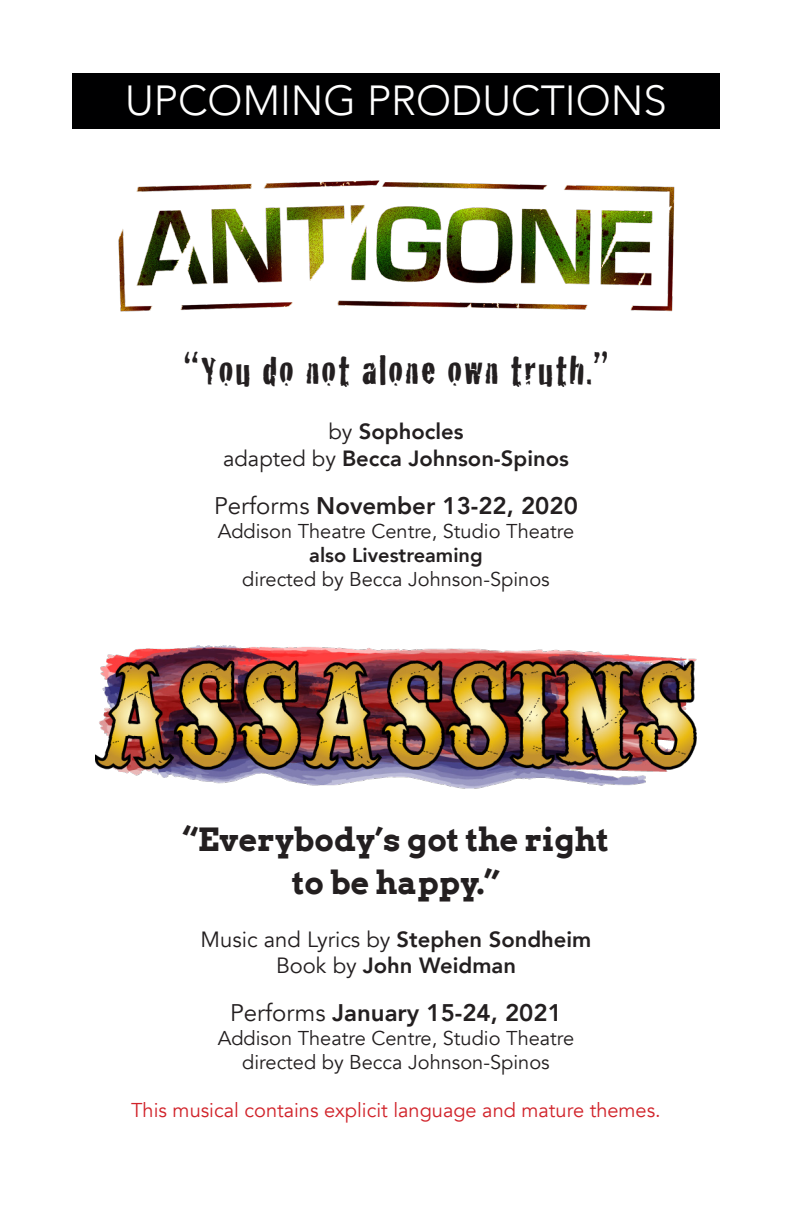
<style>
.page{position:relative;width:792px;height:1224px;background:#fff}
.page>*{position:absolute;margin:0;border:0;box-sizing:border-box;transform-origin:0 0}
.t1{font:42px "Cracked";letter-spacing:.05em;color:#231f20}
.t2{font:300 42px "Avenir";color:#fff}
.t3{font:700 32px "Arvo";color:#231f20}
.t4{font:800 24px "Avenir";color:#231f20}
.t5{font:800 22px "Avenir";color:#231f20}
.t6{font:22px "Avenir";color:#231f20}
.t7{font:20px "Avenir";color:#231f20}
.t8{font:20px "Avenir";color:#d1232a}
.t9{font:800 20px "Avenir";color:#231f20}
.s1{font-weight:400}
.s2{font-weight:800}
</style>
<div class="page">
<div style="left:72px;top:73px;width:648px;height:56px;background:#000001"></div>
<img style="left:118px;top:180px;width:557px;height:132px">
<img style="left:95px;top:646px;width:602px;height:142px">
<p class="t2" style="left:125px;top:76px;width:543px">UPCOMING PRODUCTIONS</p>
<p class="t1" style="left:184px;top:338px;width:426px">“You do not alone own truth.”</p>
<p class="t5" style="left:328px;top:415px;width:137px"><span class="s1">by</span> Sophocles</p>
<p class="t5" style="left:223px;top:441px;width:347px"><span class="s1">adapted by</span> Becca Johnson-Spinos</p>
<p class="t4" style="left:214px;top:487px;width:365px"><span class="s1">Performs</span> November 13-22, 2020</p>
<p class="t7" style="left:218px;top:519px;width:358px">Addison Theatre Centre, Studio Theatre</p>
<p class="t9" style="left:309px;top:539px;width:175px">also Livestreaming</p>
<p class="t7" style="left:242px;top:567px;width:309px">directed by Becca Johnson-Spinos</p>
<p class="t3" style="left:183px;top:819px;width:427px">“Everybody’s got the right</p>
<p class="t3" style="left:292px;top:862px;width:209px">to be happy.”</p>
<p class="t6" style="left:201px;top:926px;width:392px">Music and Lyrics by <span class="s2">Stephen Sondheim</span></p>
<p class="t5" style="left:276px;top:948px;width:241px"><span class="s1">Book by</span> John Weidman</p>
<p class="t4" style="left:230px;top:994px;width:333px"><span class="s1">Performs</span> January 15-24, 2021</p>
<p class="t7" style="left:218px;top:1026px;width:358px">Addison Theatre Centre, Studio Theatre</p>
<p class="t7" style="left:242px;top:1050px;width:309px">directed by Becca Johnson-Spinos</p>
<p class="t8" style="left:131px;top:1098px;width:531px">This musical contains explicit language and mature themes.</p>
</div>
